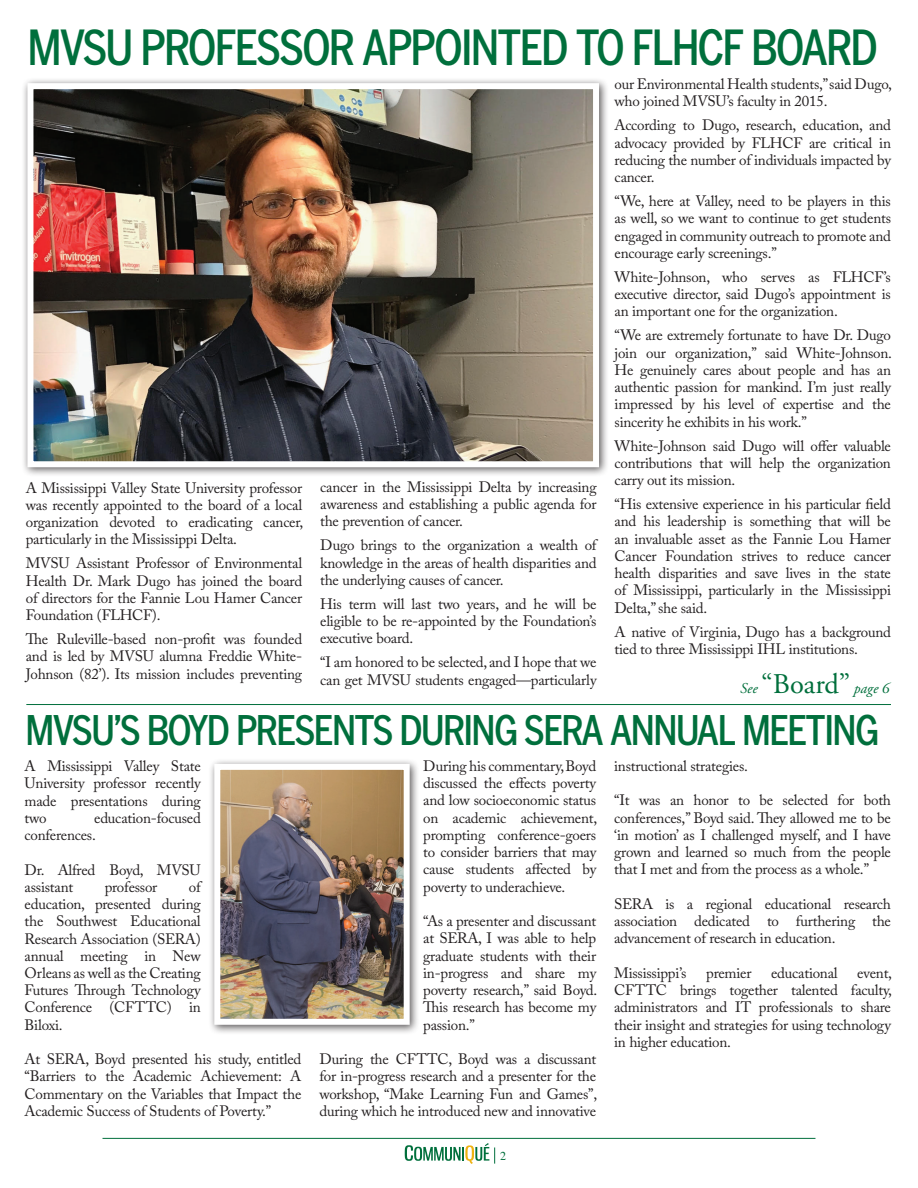
<style>
.page{position:relative;width:918px;height:1188px;background:#fff}
.page>*{position:absolute;margin:0;border:0;box-sizing:border-box;transform-origin:0 0}
.t1{font:48px "Benton Got Cn Med";letter-spacing:-.04em;color:#006f3c}
.t2{font:40.5px "Benton Got Cn Med";letter-spacing:-.04em;color:#006f3c}
.t3{font:15px/17.2px "Adobe Caslon Pro";letter-spacing:-.015em;color:#231f20;text-align:justify}
.t4{font:italic 15px "Adobe Garamond Pro";color:#006f3c}
.t5{font:12px "Times";color:#006f3c}
.s1{font-style:normal;font-size:28.5px}
</style>
<div class="page">
<svg style="left:405px;top:1143px;width:90px;height:21px"></svg>
<hr style="left:103px;top:1138px;width:712px;height:1px;background:#006f3c">
<hr style="left:26px;top:704px;width:865px;height:1px;background:#006f3c">
<div style="left:21px;top:77px;width:588px;height:401px;background:#231f20;opacity:.75"></div>
<img style="left:34px;top:90px;width:558px;height:370px">
<div style="left:27px;top:83px;width:572px;height:384px;border:6px solid #fff"></div>
<div style="left:208px;top:758px;width:212px;height:277px;background:#231f20;opacity:.75"></div>
<img style="left:221px;top:771px;width:182px;height:247px">
<div style="left:214px;top:764px;width:196px;height:261px;border:6px solid #fff"></div>
<h1 class="t1" style="left:27px;top:19px;width:852px">MVSU PROFESSOR APPOINTED TO FLHCF BOARD</h1>
<p class="t3" style="left:26px;top:479px;width:279px">A Mississippi Valley State University professor was recently appointed to the board of a local organization devoted to eradicating cancer, particularly in the Mississippi Delta.</p>
<p class="t3" style="left:26px;top:555px;width:278px">MVSU Assistant Professor of Environmental Health Dr. Mark Dugo has joined the board of directors for the Fannie Lou Hamer Cancer Foundation (FLHCF).</p>
<p class="t3" style="left:26px;top:630px;width:278px">The Ruleville-based non-profit was founded and is led by MVSU alumna Freddie White-Johnson (82’). Its mission includes preventing</p>
<p class="t3" style="left:320px;top:478px;width:278px">cancer in the Mississippi Delta by increasing awareness and establishing a public agenda for the prevention of cancer.</p>
<p class="t3" style="left:320px;top:537px;width:278px">Dugo brings to the organization a wealth of knowledge in the areas of health disparities and the underlying causes of cancer.</p>
<p class="t3" style="left:320px;top:595px;width:278px">His term will last two years, and he will be eligible to be re-appointed by the Foundation’s executive board.</p>
<p class="t3" style="left:320px;top:654px;width:278px">“I am honored to be selected, and I hope that we can get MVSU students engaged—particularly</p>
<p class="t3" style="left:615px;top:75px;width:279px">our Environmental Health students,” said Dugo, who joined MVSU’s faculty in 2015.</p>
<p class="t3" style="left:615px;top:117px;width:278px">According to Dugo, research, education, and advocacy provided by FLHCF are critical in reducing the number of individuals impacted by cancer.</p>
<p class="t3" style="left:615px;top:192px;width:278px">“We, here at Valley, need to be players in this as well, so we want to continue to get students engaged in community outreach to promote and encourage early screenings.”</p>
<p class="t3" style="left:615px;top:268px;width:278px">White-Johnson, who serves as FLHCF’s executive director, said Dugo’s appointment is an important one for the organization.</p>
<p class="t3" style="left:615px;top:327px;width:279px">“We are extremely fortunate to have Dr. Dugo join our organization,” said White-Johnson.<br>He genuinely cares about people and has an authentic passion for mankind. I’m just really impressed by his level of expertise and the sincerity he exhibits in his work.”</p>
<p class="t3" style="left:615px;top:437px;width:278px">White-Johnson said Dugo will offer valuable contributions that will help the organization carry out its mission.</p>
<p class="t3" style="left:615px;top:495px;width:278px">“His extensive experience in his particular field and his leadership is something that will be an invaluable asset as the Fannie Lou Hamer Cancer Foundation strives to reduce cancer health disparities and save lives in the state of Mississippi, particularly in the Mississippi Delta,” she said.</p>
<p class="t3" style="left:615px;top:623px;width:278px">A native of Virginia, Dugo has a background tied to three Mississippi IHL institutions.</p>
<p class="t4" style="left:740px;top:679px;width:151px">See <span class="s1">“Board”</span> page 6</p>
<h2 class="t2" style="left:25px;top:706px;width:855px">MVSU’S BOYD PRESENTS DURING SERA ANNUAL MEETING</h2>
<p class="t3" style="left:25px;top:757px;width:178px">A Mississippi Valley State University professor recently made presentations during two</p>
<p class="t3" style="left:614px;top:757px;width:135px">instructional strategies.</p>
<p class="t3" style="left:614px;top:792px;width:278px">“It was an honor to be selected for both conferences,” Boyd said. They allowed me to be ‘in motion’ as I challenged myself, and I have grown and learned so much from the people that I met and from the process as a whole.”</p>
<p class="t3" style="left:614px;top:895px;width:278px">SERA is a regional educational research association dedicated to furthering the advancement of research in education.</p>
<p class="t3" style="left:614px;top:964px;width:74px">Mississippi’s</p>
<p class="t3" style="left:706px;top:964px;width:47px">premier</p>
<p class="t3" style="left:771px;top:964px;width:68px">educational</p>
<p class="t3" style="left:423px;top:757px;width:176px">During his commentary, Boyd discussed the effects poverty and low socioeconomic status on academic achievement, prompting conference-goers to consider barriers that may cause students affected by poverty to underachieve.</p>
<p class="t3" style="left:423px;top:912px;width:176px">“As a presenter and discussant at SERA, I was able to help graduate students with their in-progress and share my poverty research,” said Boyd.<br>This research has become my passion.”</p>
<p class="t3" style="left:319px;top:1050px;width:279px">During the CFTTC, Boyd was a discussant for in-progress research and a presenter for the workshop, “Make Learning Fun and Games”, during which he introduced new and innovative</p>
<p class="t3" style="left:25px;top:809px;width:178px;text-indent:70px">education-focused conferences.</p>
<p class="t3" style="left:25px;top:861px;width:178px">Dr. Alfred Boyd, MVSU assistant</p>
<p class="t3" style="left:25px;top:878px;width:178px;text-indent:164px">of education, presented during the Southwest Educational Research Association (SERA) annual meeting in New Orleans as well as the Creating Futures Through Technology Conference (CFTTC) in Biloxi.</p>
<p class="t3" style="left:25px;top:1050px;width:278px">At SERA, Boyd presented his study, entitled “Barriers to the Academic Achievement: A Commentary on the Variables that Impact the Academic Success of Students of Poverty.”</p>
<p class="t3" style="left:105px;top:878px;width:54px">professor</p>
<p class="t3" style="left:614px;top:964px;width:279px;text-indent:243px">event, CFTTC brings together talented faculty, administrators and IT professionals to share their insight and strategies for using technology in higher education.</p>
<p class="t5" style="left:500px;top:1145px;width:7px">2</p>
</div>
